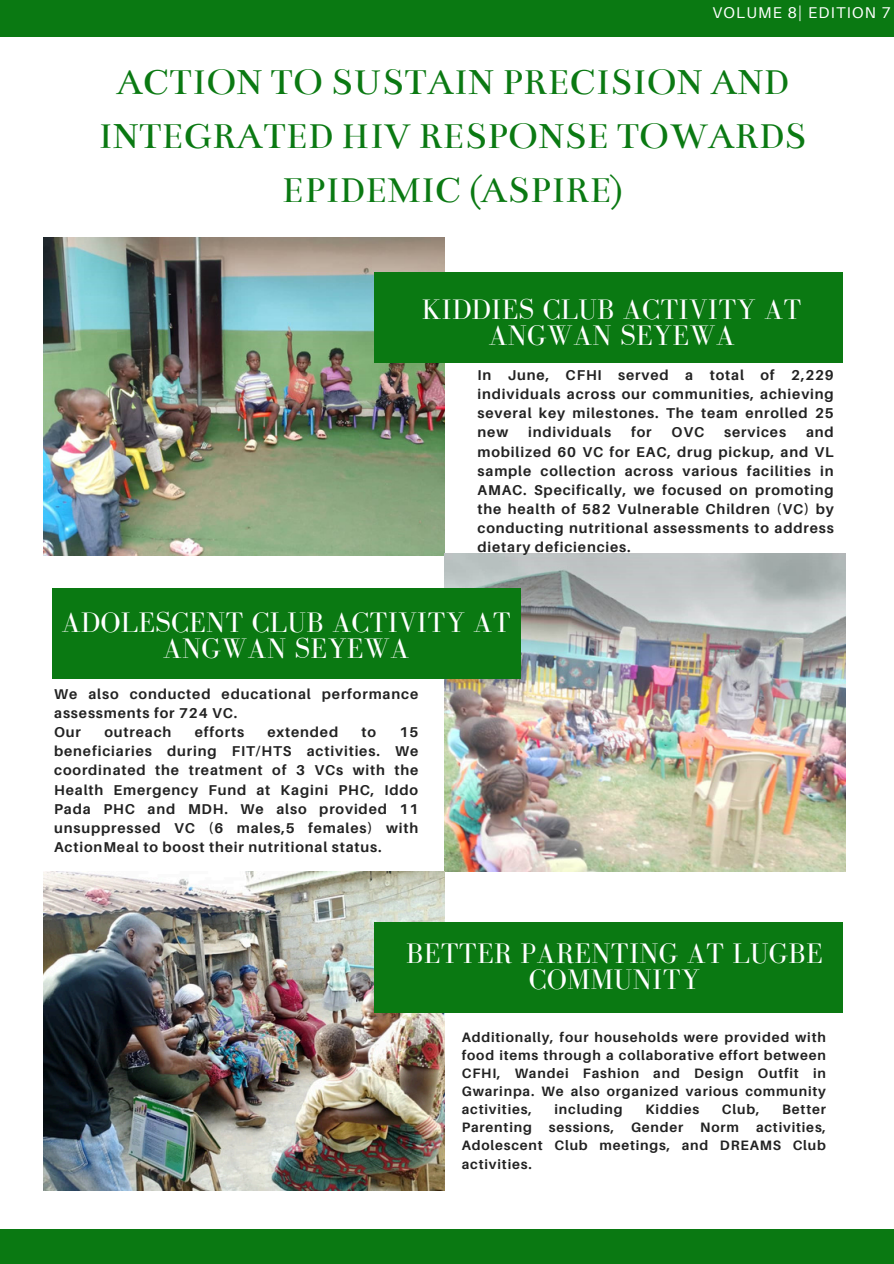
<style>
.page{position:relative;width:894px;height:1264px;background:#fff}
.page>*{position:absolute;margin:0;border:0;box-sizing:border-box;transform-origin:0 0}
.t1{font:38.85px/54px "Bentham";color:#0a7912;text-align:center}
.t2{font:28.95px/25.8px "Bodoni FLF";letter-spacing:.01em;color:#fff;text-align:center}
.t3{font:15.6px "Aileron";letter-spacing:.08em;color:#fff}
.t4{font:700 14.25px/19.2px "Aileron";letter-spacing:.06em;color:#222;text-align:justify}
.t5{font:700 13.65px/18px "Aileron";letter-spacing:.06em;color:#222;text-align:justify}
</style>
<div class="page">
<div style="left:0;top:1229px;width:893px;height:34px;background:#0a7912"></div>
<div style="left:0;top:0;width:893px;height:37px;background:#0a7912"></div>
<img style="left:44px;top:237px;width:400px;height:318px">
<img style="left:445px;top:553px;width:400px;height:318px">
<img style="left:44px;top:871px;width:400px;height:318px">
<div style="left:374px;top:272px;width:468px;height:90px;background:#0a7912"></div>
<div style="left:52px;top:589px;width:468px;height:90px;background:#0a7912"></div>
<div style="left:374px;top:922px;width:468px;height:90px;background:#0a7912"></div>
<h2 class="t3" style="left:712px;top:3px;width:180px">VOLUME 8| EDITION 7</h2>
<h2 class="t1" style="left:98px;top:55px;width:709px">ACTION TO SUSTAIN PRECISION AND<br>INTEGRATED HIV RESPONSE TOWARDS<br>EPIDEMIC (ASPIRE)</h2>
<p class="t2" style="left:421px;top:296px;width:381px">KIDDIES CLUB ACTIVITY AT<br>ANGWAN SEYEWA</p>
<p class="t4" style="left:477px;top:365px;width:357px">In June, CFHI served a total of 2,229 individuals across our communities, achieving several key milestones. The team enrolled 25 new</p>
<p class="t4" style="left:528px;top:422px;width:85px">individuals</p>
<p class="t4" style="left:631px;top:422px;width:22px">for</p>
<p class="t4" style="left:671px;top:422px;width:34px">OVC</p>
<p class="t4" style="left:724px;top:422px;width:63px">services</p>
<p class="t4" style="left:477px;top:422px;width:357px;text-indent:328px">and mobilized 60 VC for EAC, drug pickup, and VL sample collection across various facilities in AMAC. Specifically, we focused on promoting the health of 582 Vulnerable Children (VC) by conducting nutritional assessments to address dietary deficiencies.</p>
<h3 class="t2" style="left:61px;top:609px;width:450px">ADOLESCENT CLUB ACTIVITY AT<br>ANGWAN SEYEWA</h3>
<p class="t4" style="left:54px;top:684px;width:365px;text-align:left">We also conducted educational performance assessments for 724 VC.<br>Our</p>
<p class="t4" style="left:104px;top:722px;width:69px">outreach</p>
<p class="t4" style="left:195px;top:722px;width:51px">efforts</p>
<p class="t4" style="left:267px;top:722px;width:72px">extended</p>
<p class="t4" style="left:361px;top:722px;width:16px">to</p>
<p class="t4" style="left:54px;top:722px;width:365px;text-indent:345px">15 beneficiaries during FIT/HTS activities. We coordinated the treatment of 3 VCs with the Health Emergency Fund at Kagini PHC, Iddo Pada PHC and MDH. We also provided 11 unsuppressed VC (6 males,5 females) with ActionMeal to boost their nutritional status.</p>
<h1 class="t2" style="left:406px;top:940px;width:418px">BETTER PARENTING AT LUGBE<br>COMMUNITY</h1>
<h4 class="t5" style="left:461px;top:1028px;width:365px">Additionally, four households were provided with food items through a collaborative effort between CFHI, Wandei Fashion and Design Outfit in Gwarinpa. We also organized various community activities,</h4>
<h4 class="t5" style="left:554px;top:1100px;width:70px">including</h4>
<h4 class="t5" style="left:645px;top:1100px;width:55px">Kiddies</h4>
<h4 class="t5" style="left:721px;top:1100px;width:39px">Club,</h4>
<h4 class="t5" style="left:461px;top:1100px;width:365px;text-indent:320px">Better Parenting sessions, Gender Norm activities, Adolescent Club meetings, and DREAMS Club activities.</h4>
</div>
